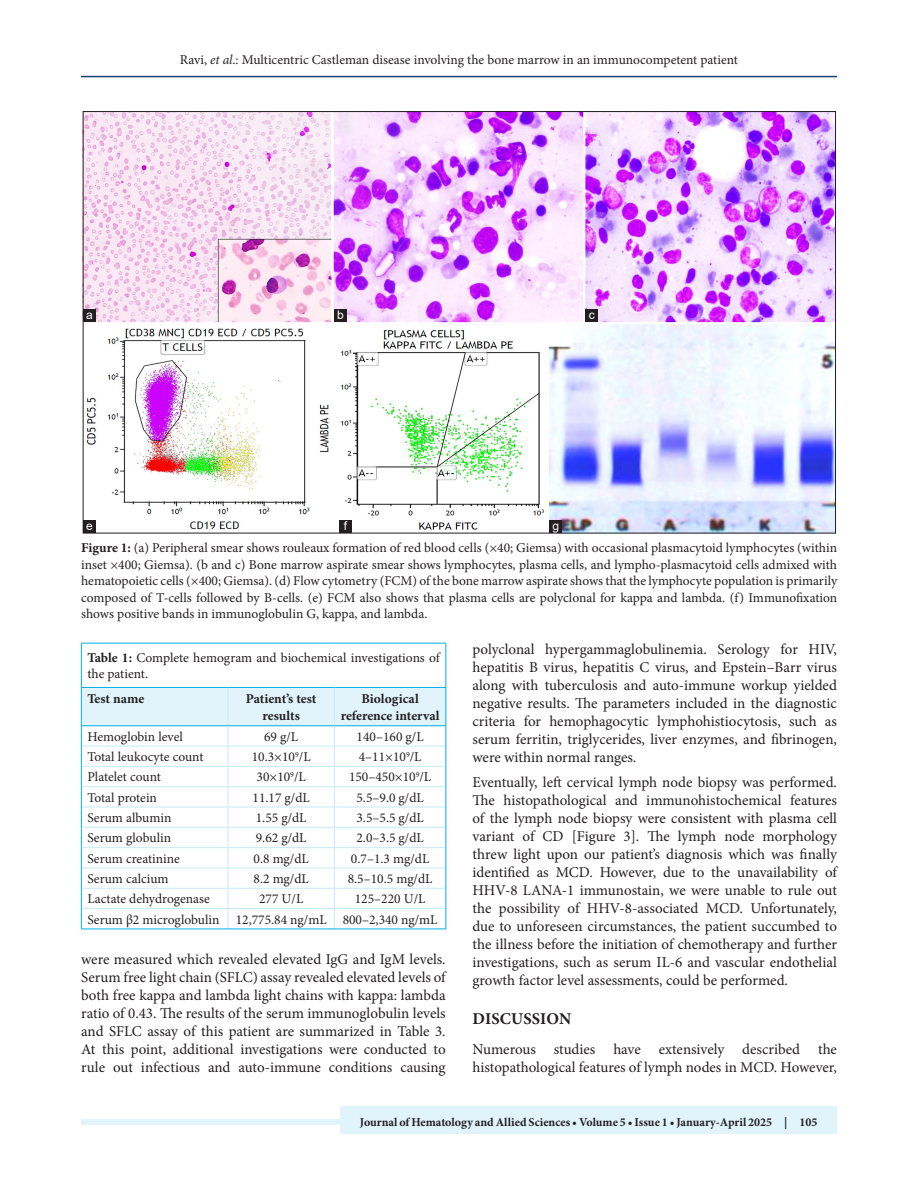
<style>
.page{position:relative;width:918px;height:1188px;background:#fff}
.page>*{position:absolute;margin:0;border:0;box-sizing:border-box;transform-origin:0 0}
.t1{font:700 16.5px "Minion Pro";letter-spacing:.01em;color:#231f20}
.TX{font:15px/18px "Minion Pro";color:#231f20;text-align:justify}
.FGC{font:13.5px/16.5px "Minion Pro";color:#231f20;text-align:justify}
.TB{font:13.5px "Minion Pro";color:#231f20}
.TT{font:13.5px/16.5px "Minion Pro";color:#231f20}
.TCH{font:700 13.5px/16.5px "Minion Pro";letter-spacing:-.005em;color:#231f20;text-align:center}
.TBL{font:13.5px "Minion Pro";color:#231f20}
.JF{font:700 12px "Minion Pro";color:#231f20}
.LABEL{font:12px "Arial";color:#fff}
.s1{font-style:italic}
.s2{font-weight:700}
</style>
<div class="page">
<hr style="left:81px;top:76px;width:756px;height:1px;background:#164077">
<div style="left:81px;top:1119px;width:756px;height:6px;background:#e1f4fc"></div>
<div style="left:340px;top:1106px;width:497px;height:28px;background:#e1f4fc"></div>
<hr style="left:81px;top:643px;width:147px;height:1px;background:#00aeef">
<hr style="left:81px;top:643px;width:1px;height:44px;background:#00aeef">
<hr style="left:228px;top:643px;width:106px;height:1px;background:#00aeef">
<hr style="left:334px;top:643px;width:112px;height:1px;background:#00aeef">
<hr style="left:446px;top:643px;width:1px;height:44px;background:#00aeef">
<svg style="left:81px;top:687px;width:366px;height:242px"></svg>
<hr style="left:81px;top:929px;width:147px;height:1px;background:#00aeef">
<hr style="left:228px;top:929px;width:106px;height:1px;background:#00aeef">
<hr style="left:334px;top:929px;width:112px;height:1px;background:#00aeef">
<img style="left:85px;top:113px;width:749px;height:418px">
<div style="left:83px;top:309px;width:13px;height:13px;background:#231f20"></div>
<div style="left:334px;top:309px;width:13px;height:13px;background:#231f20"></div>
<div style="left:585px;top:309px;width:13px;height:13px;background:#231f20"></div>
<div style="left:83px;top:520px;width:13px;height:13px;background:#231f20"></div>
<div style="left:339px;top:520px;width:13px;height:13px;background:#231f20"></div>
<div style="left:549px;top:520px;width:13px;height:13px;background:#231f20"></div>
<p class="FGC" style="left:180px;top:51px;width:560px">Ravi, <span class="s1">et al</span>.: Multicentric Castleman disease involving the bone marrow in an immunocompetent patient</p>
<p class="LABEL" style="left:86px;top:306px;width:8px">a</p>
<p class="LABEL" style="left:337px;top:306px;width:8px">b</p>
<p class="LABEL" style="left:589px;top:306px;width:7px">c</p>
<p class="LABEL" style="left:86px;top:517px;width:8px">e</p>
<p class="LABEL" style="left:344px;top:517px;width:5px">f</p>
<p class="LABEL" style="left:552px;top:517px;width:8px">g</p>
<p class="FGC" style="left:81px;top:540px;width:758px"><span class="s2">Figure 1:</span> (a) Peripheral smear shows rouleaux formation of red blood cells (×40; Giemsa) with occasional plasmacytoid lymphocytes (within inset ×400; Giemsa). (b and c) Bone marrow aspirate smear shows lymphocytes, plasma cells, and lympho-plasmacytoid cells admixed with hematopoietic cells (×400; Giemsa). (d) Flow cytometry (FCM) of the bone marrow aspirate shows that the lymphocyte population is primarily composed of T-cells followed by B-cells. (e) FCM also shows that plasma cells are polyclonal for kappa and lambda. (f) Immunofixation shows positive bands in immunoglobulin G, kappa, and lambda.</p>
<p class="TT" style="left:87px;top:649px;width:354px"><span class="s2">Table 1:</span> Complete hemogram and biochemical investigations of the patient.</p>
<p class="TCH" style="left:87px;top:691px;width:58px">Test name</p>
<p class="TCH" style="left:246px;top:691px;width:72px">Patient’s test results</p>
<p class="TCH" style="left:341px;top:691px;width:100px">Biological reference interval</p>
<p class="TB" style="left:87px;top:727px;width:97px">Hemoglobin level</p>
<p class="TB" style="left:264px;top:727px;width:36px">69 g/L</p>
<p class="TB" style="left:357px;top:727px;width:69px">140–160 g/L</p>
<p class="TB" style="left:87px;top:748px;width:118px">Total leukocyte count</p>
<p class="TB" style="left:252px;top:748px;width:60px">10.3×10<sup>9</sup>/L</p>
<p class="TB" style="left:359px;top:748px;width:64px">4–11×10<sup>9</sup>/L</p>
<p class="TB" style="left:87px;top:768px;width:75px">Platelet count</p>
<p class="TB" style="left:257px;top:768px;width:51px">30×10<sup>9</sup>/L</p>
<p class="TB" style="left:349px;top:768px;width:84px">150–450×10<sup>9</sup>/L</p>
<p class="TB" style="left:87px;top:788px;width:71px">Total protein</p>
<p class="TB" style="left:253px;top:788px;width:59px">11.17 g/dL</p>
<p class="TB" style="left:356px;top:788px;width:69px">5.5–9.0 g/dL</p>
<p class="TB" style="left:87px;top:809px;width:86px">Serum albumin</p>
<p class="TB" style="left:256px;top:809px;width:52px">1.55 g/dL</p>
<p class="TB" style="left:356px;top:809px;width:69px">3.5–5.5 g/dL</p>
<p class="TB" style="left:87px;top:829px;width:85px">Serum globulin</p>
<p class="TB" style="left:256px;top:829px;width:52px">9.62 g/dL</p>
<p class="TB" style="left:356px;top:829px;width:69px">2.0–3.5 g/dL</p>
<p class="TB" style="left:87px;top:849px;width:94px">Serum creatinine</p>
<p class="TB" style="left:254px;top:849px;width:57px">0.8 mg/dL</p>
<p class="TB" style="left:351px;top:849px;width:80px">0.7–1.3 mg/dL</p>
<p class="TB" style="left:87px;top:870px;width:83px">Serum calcium</p>
<p class="TB" style="left:254px;top:870px;width:57px">8.2 mg/dL</p>
<p class="TB" style="left:348px;top:870px;width:86px">8.5–10.5 mg/dL</p>
<p class="TB" style="left:87px;top:890px;width:124px">Lactate dehydrogenase</p>
<p class="TB" style="left:259px;top:890px;width:46px">277 U/L</p>
<p class="TB" style="left:355px;top:890px;width:72px">125–220 U/L</p>
<p class="TBL" style="left:87px;top:910px;width:134px">Serum β2 microglobulin</p>
<p class="TBL" style="left:236px;top:910px;width:92px">12,775.84 ng/mL</p>
<p class="TBL" style="left:343px;top:910px;width:96px">800–2,340 ng/mL</p>
<p class="TX" style="left:81px;top:951px;width:366px">were measured which revealed elevated IgG and IgM levels.<br>Serum free light chain (SFLC) assay revealed elevated levels of both free kappa and lambda light chains with kappa: lambda ratio of 0.43. The results of the serum immunoglobulin levels and SFLC assay of this patient are summarized in Table 3.<br>At this point, additional investigations were conducted to rule out infectious and auto-immune conditions causing</p>
<p class="TX" style="left:472px;top:640px;width:366px">polyclonal hypergammaglobulinemia. Serology for HIV, hepatitis B virus, hepatitis C virus, and Epstein–Barr virus along with tuberculosis and auto-immune workup yielded negative results. The parameters included in the diagnostic criteria for hemophagocytic lymphohistiocytosis, such as serum ferritin, triglycerides, liver enzymes, and fibrinogen, were within normal ranges.</p>
<p class="TX" style="left:472px;top:774px;width:366px">Eventually, left cervical lymph node biopsy was performed.<br>The histopathological and immunohistochemical features of the lymph node biopsy were consistent with plasma cell variant of CD [Figure 3]. The lymph node morphology threw light upon our patient’s diagnosis which was finally identified as MCD. However, due to the unavailability of HHV-8 LANA-1 immunostain, we were unable to rule out the possibility of HHV-8-associated MCD. Unfortunately, due to unforeseen circumstances, the patient succumbed to the illness before the initiation of chemotherapy and further investigations, such as serum IL-6 and vascular endothelial growth factor level assessments, could be performed.</p>
<h1 class="t1" style="left:473px;top:1007px;width:100px">DISCUSSION</h1>
<p class="TX" style="left:472px;top:1041px;width:366px">Numerous studies have extensively described the histopathological features of lymph nodes in MCD. However,</p>
<p class="JF" style="left:360px;top:1113px;width:459px">Journal of Hematology and Allied Sciences • Volume 5 • Issue 1 • January-April 2025 | 105</p>
</div>
